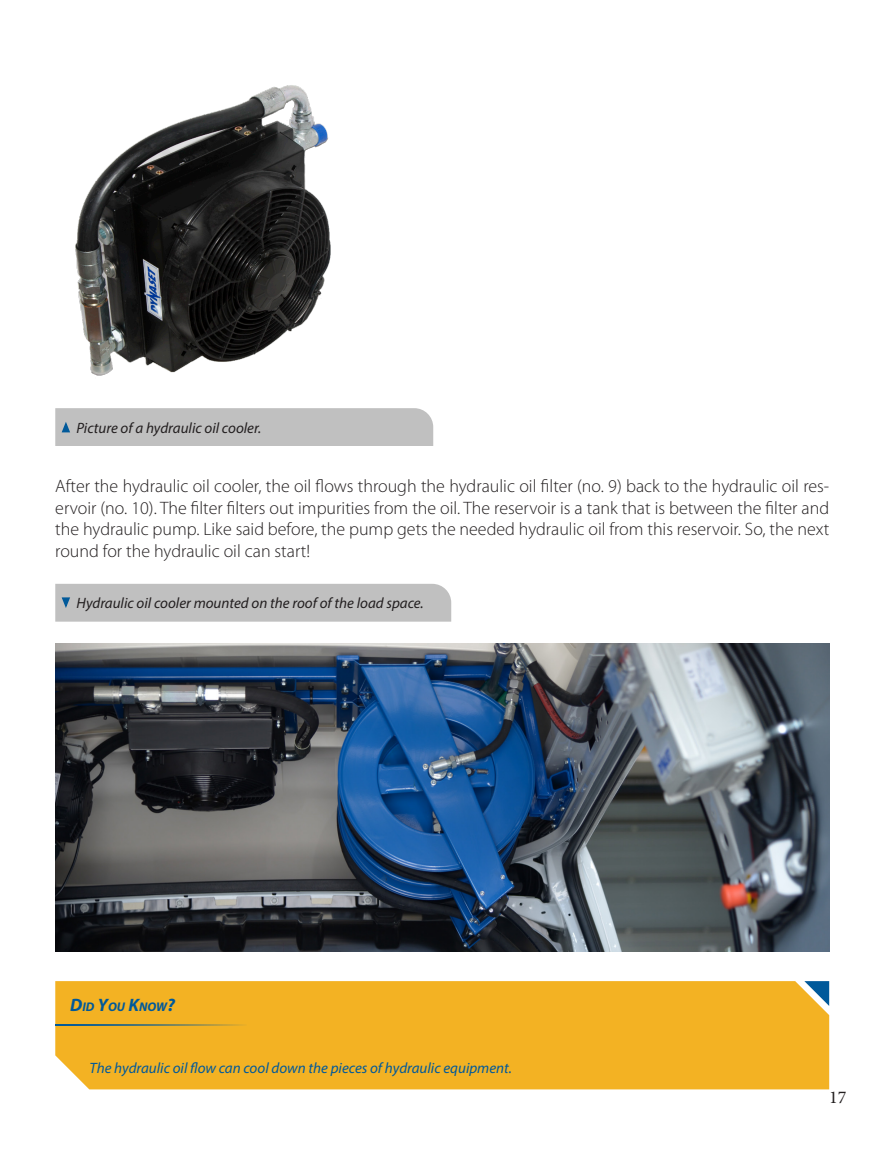
<style>
.page{position:relative;width:893px;height:1149px;background:#fff}
.page>*{position:absolute;margin:0;border:0;box-sizing:border-box;transform-origin:0 0}
.Leipäteksti{font:300 18px/21.6px "Myriad Pro";color:#231f20;text-align:justify}
.t1{font:18px "Minion Pro";color:#231f20}
.Kuvatekstit_vas{font:italic 15px "Myriad Pro";color:#231f20}
.Tietoboksit_leipis{font:italic 15px "Myriad Pro";color:#00599a}
.Tietoboksit_otsikko{font:italic 700 12.6px "Myriad Pro";color:#00599a}
.s1{font-size:18px}
</style>
<div class="page">
<img style="left:75px;top:85px;width:256px;height:291px">
<div style="left:55px;top:408px;width:378px;height:38px;background:#c0c0c0"></div>
<div style="left:55px;top:981px;width:774px;height:108px;background:#f3b223"></div>
<hr style="left:55px;top:1024px;width:192px;height:1px;background:#00599a">
<svg style="left:804px;top:981px;width:25px;height:24px"></svg>
<img style="left:55px;top:643px;width:774px;height:308px">
<div style="left:55px;top:583px;width:396px;height:38px;background:#c0c0c0"></div>
<p class="Kuvatekstit_vas" style="left:77px;top:418px;width:186px">Picture of a hydraulic oil cooler.</p>
<p class="Leipäteksti" style="left:55px;top:475px;width:775px">After the hydraulic oil cooler, the oil flows through the hydraulic oil filter (no. 9) back to the hydraulic oil res&shy;ervoir (no. 10). The filter filters out impurities from the oil. The reservoir is a tank that is between the filter and the hydraulic pump. Like said before, the pump gets the needed hydraulic oil from this reservoir. So, the next round for the hydraulic oil can start!</p>
<p class="Kuvatekstit_vas" style="left:77px;top:594px;width:349px">Hydraulic oil cooler mounted on the roof of the load space.</p>
<p class="Tietoboksit_otsikko" style="left:70px;top:998px;width:106px"><span class="s1">D</span>ID <span class="s1">Y</span>OU <span class="s1">K</span>NOW<span class="s1">?</span></p>
<p class="Tietoboksit_leipis" style="left:90px;top:1058px;width:424px">The hydraulic oil flow can cool down the pieces of hydraulic equipment.</p>
<p class="t1" style="left:829px;top:1084px;width:19px">17</p>
</div>
